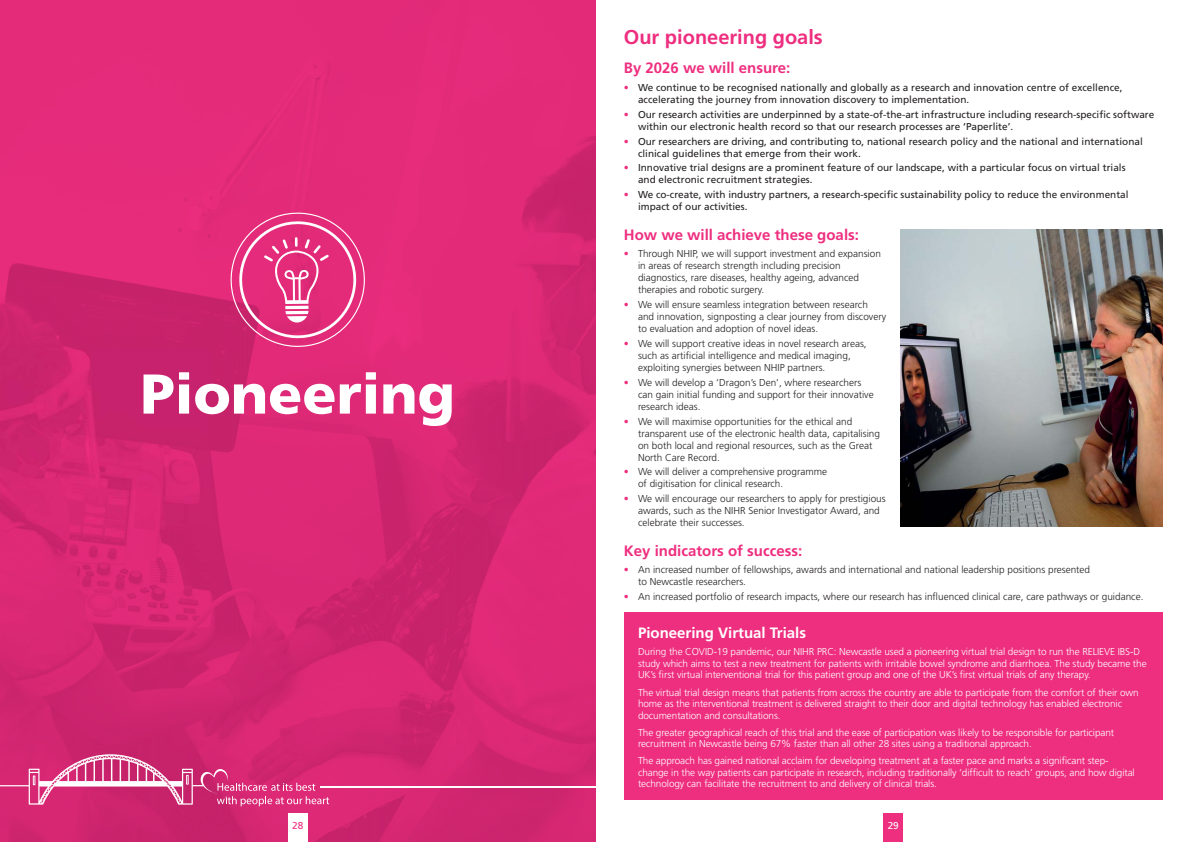
<style>
.page{position:relative;width:1191px;height:842px;background:#fff}
.page>*{position:absolute;margin:0;border:0;box-sizing:border-box;transform-origin:0 0}
.t1{font:900 56px "Frutiger";color:#fff}
.t2{font:700 20px "Frutiger";color:#ee2e7f}
.t3{font:700 15px "Frutiger";color:#ee2e7f}
.t4{font:700 15px "Frutiger";color:#fff}
.t5{font:300 10px/12px "Frutiger";color:#231f20}
.t6{font:300 10px/11.5px "Frutiger";letter-spacing:-.01em;color:#fff}
.t7{font:10px/12px "Frutiger";color:#231f20}
.t8{font:10px "Frutiger";color:#ee2e7f}
.t9{font:10px "Frutiger";color:#fff}
.s1{font-weight:300;color:#ee2e7f}
.s2{color:#ee2e7f}
</style>
<div class="page">
<img style="left:595px;top:0;width:1px;height:842px">
<img style="left:0;top:0;width:595px;height:842px">
<svg style="left:229px;top:211px;width:137px;height:137px;background:#e44489"></svg>
<div style="left:624px;top:612px;width:538px;height:187px;background:#ee2e7f"></div>
<img style="left:900px;top:230px;width:262px;height:296px">
<hr style="left:320px;top:786px;width:275px;height:1px;background:#fff">
<svg style="left:0;top:754px;width:329px;height:52px;background:#d74585"></svg>
<div style="left:883px;top:814px;width:20px;height:28px;background:#ee2e7f"></div>
<div style="left:288px;top:814px;width:20px;height:28px;background:#fff"></div>
<h1 class="t1" style="left:140px;top:367px;width:316px">Pioneering</h1>
<h2 class="t2" style="left:624px;top:27px;width:200px">Our pioneering goals</h2>
<h3 class="t3" style="left:624px;top:61px;width:168px">By 2026 we will ensure:</h3>
<p class="t7" style="left:638px;top:82px;width:486px;text-indent:-14px"><span class="s1">•</span> We continue to be recognised nationally and globally as a research and innovation centre of excellence, accelerating the journey from innovation discovery to implementation.</p>
<p class="t7" style="left:638px;top:109px;width:518px;text-indent:-14px"><span class="s1">•</span> Our research activities are underpinned by a state-of-the-art infrastructure including research-specific software within our electronic health record so that our research processes are ‘Paperlite’.</p>
<p class="t7" style="left:638px;top:136px;width:506px;text-indent:-14px"><span class="s1">•</span> Our researchers are driving, and contributing to, national research policy and the national and international clinical guidelines that emerge from their work.</p>
<p class="t7" style="left:638px;top:163px;width:489px;text-indent:-14px"><span class="s1">•</span> Innovative trial designs are a prominent feature of our landscape, with a particular focus on virtual trials and electronic recruitment strategies.</p>
<p class="t7" style="left:638px;top:189px;width:492px;text-indent:-14px"><span class="s1">•</span> We co-create, with industry partners, a research-specific sustainability policy to reduce the environmental impact of our activities.</p>
<h3 class="t3" style="left:624px;top:227px;width:237px">How we will achieve these goals:</h3>
<p class="t5" style="left:638px;top:248px;width:244px;text-indent:-14px"><span class="s2">•</span> Through NHIP, we will support investment and expansion in areas of research strength including precision diagnostics, rare diseases, healthy ageing, advanced therapies and robotic surgery.</p>
<p class="t5" style="left:638px;top:299px;width:250px;text-indent:-14px"><span class="s2">•</span> We will ensure seamless integration between research and innovation, signposting a clear journey from discovery to evaluation and adoption of novel ideas.</p>
<p class="t5" style="left:638px;top:338px;width:230px;text-indent:-14px"><span class="s2">•</span> We will support creative ideas in novel research areas, such as artificial intelligence and medical imaging, exploiting synergies between NHIP partners.</p>
<p class="t5" style="left:638px;top:377px;width:237px;text-indent:-14px"><span class="s2">•</span> We will develop a ‘Dragon’s Den’, where researchers can gain initial funding and support for their innovative research ideas.</p>
<p class="t5" style="left:638px;top:416px;width:243px;text-indent:-14px"><span class="s2">•</span> We will maximise opportunities for the ethical and transparent use of the electronic health data, capitalising on both local and regional resources, such as the Great North Care Record.</p>
<p class="t5" style="left:638px;top:467px;width:190px;text-indent:-14px"><span class="s2">•</span> We will deliver a comprehensive programme of digitisation for clinical research.</p>
<p class="t5" style="left:638px;top:493px;width:249px;text-indent:-14px"><span class="s2">•</span> We will encourage our researchers to apply for prestigious awards, such as the NIHR Senior Investigator Award, and celebrate their successes.</p>
<h3 class="t3" style="left:624px;top:543px;width:180px">Key indicators of success:</h3>
<p class="t5" style="left:638px;top:564px;width:453px;text-indent:-14px"><span class="s2">•</span> An increased number of fellowships, awards and international and national leadership positions presented to Newcastle researchers.</p>
<p class="t5" style="left:624px;top:591px;width:521px"><span class="s2">•</span> An increased portfolio of research impacts, where our research has influenced clinical care, care pathways or guidance.</p>
<h3 class="t4" style="left:638px;top:626px;width:169px">Pioneering Virtual Trials</h3>
<p class="t6" style="left:638px;top:647px;width:510px">During the COVID-19 pandemic, our NIHR PRC: Newcastle used a pioneering virtual trial design to run the RELIEVE IBS-D study which aims to test a new treatment for patients with irritable bowel syndrome and diarrhoea. The study became the<br>UK’s first virtual interventional trial for this patient group and one of the UK’s first virtual trials of any therapy.</p>
<p class="t6" style="left:638px;top:687px;width:502px">The virtual trial design means that patients from across the country are able to participate from the comfort of their own home as the interventional treatment is delivered straight to their door and digital technology has enabled electronic documentation and consultations.</p>
<p class="t6" style="left:638px;top:727px;width:478px">The greater geographical reach of this trial and the ease of participation was likely to be responsible for participant recruitment in Newcastle being 67% faster than all other 28 sites using a traditional approach.</p>
<p class="t6" style="left:638px;top:756px;width:498px">The approach has gained national acclaim for developing treatment at a faster pace and marks a significant step&shy;change in the way patients can participate in research, including traditionally ‘difficult to reach’ groups, and how digital technology can facilitate the recruitment to and delivery of clinical trials.</p>
<p class="t8" style="left:292px;top:820px;width:13px">28</p>
<p class="t9" style="left:887px;top:820px;width:13px">29</p>
</div>
